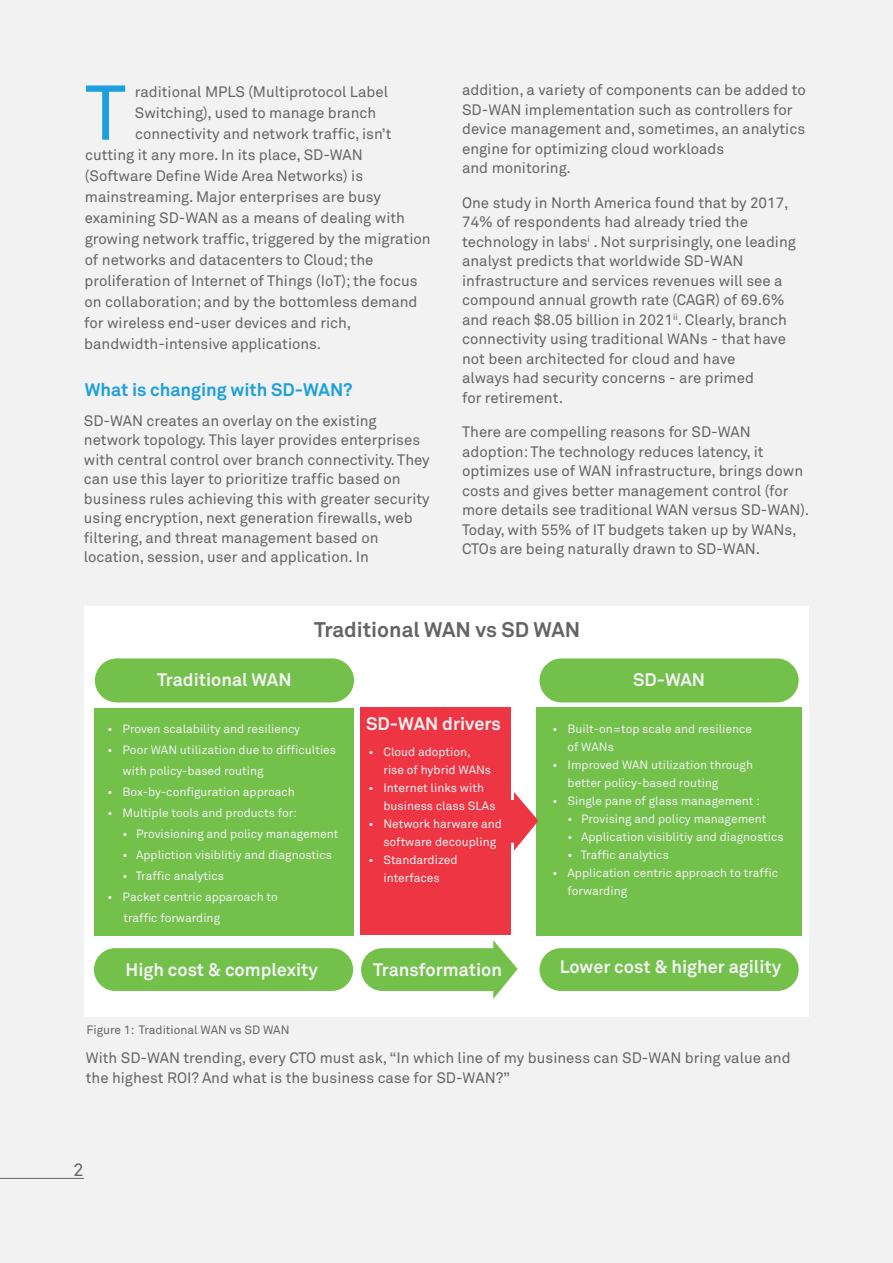
<style>
.page{position:relative;width:893px;height:1263px;background:#f2f2f3}
.page>*{position:absolute;margin:0;border:0;box-sizing:border-box;transform-origin:0 0}
.t1{font:76.5px "Akkurat";color:#1da0db}
.t2{font:700 21px "Wipro Akkurat";color:#646464}
.t3{font:700 18px "Wipro Akkurat";color:#f2f2f3}
.t4{font:700 18px "Wipro Akkurat";color:#1da0db}
.t5{font:18px "Akkurat Mono";color:#646464}
.t6{font:15px/19.5px "Wipro Akkurat";color:#646464}
.t7{font:12px/18px "Wipro Akkurat";color:#f2f2f3}
.t8{font:12px "Wipro Akkurat";color:#646464}
</style>
<div class="page">
<hr style="left:0;top:1178px;width:84px;height:1px;background:#646464">
<div style="left:84px;top:606px;width:725px;height:410px;background:#fff"></div>
<div style="left:95px;top:658px;width:259px;height:44px;background:#73c04b;border-radius:22px"></div>
<div style="left:539px;top:658px;width:260px;height:44px;background:#73c04b;border-radius:22px"></div>
<div style="left:94px;top:948px;width:259px;height:43px;background:#73c04b;border-radius:21px"></div>
<div style="left:539px;top:948px;width:260px;height:43px;background:#73c04b;border-radius:21px"></div>
<div style="left:95px;top:708px;width:259px;height:227px;background:#73c04b"></div>
<div style="left:536px;top:707px;width:266px;height:228px;background:#73c04b"></div>
<div style="left:361px;top:708px;width:150px;height:227px;background:#ed3543"></div>
<div style="left:497px;top:800px;width:26px;height:43px;background:#ed3543;border-radius:6px"></div>
<svg style="left:514px;top:792px;width:24px;height:59px"></svg>
<svg style="left:361px;top:940px;width:157px;height:59px"></svg>
<p class="t6" style="left:135px;top:82px;width:255px">raditional MPLS (Multiprotocol Label</p>
<p class="t6" style="left:135px;top:103px;width:243px">Switching), used to manage branch</p>
<p class="t6" style="left:135px;top:124px;width:258px">connectivity and network traffic, isn’t</p>
<p class="t6" style="left:85px;top:145px;width:279px">cutting it any more. In its place, SD-WAN</p>
<p class="t6" style="left:85px;top:166px;width:280px">(Software Define Wide Area Networks) is</p>
<p class="t6" style="left:85px;top:187px;width:297px">mainstreaming. Major enterprises are busy</p>
<p class="t6" style="left:85px;top:208px;width:322px">examining SD-WAN as a means of dealing with</p>
<p class="t6" style="left:85px;top:229px;width:347px">growing network traffic, triggered by the migration</p>
<p class="t6" style="left:85px;top:250px;width:290px">of networks and datacenters to Cloud; the</p>
<p class="t6" style="left:85px;top:271px;width:334px">proliferation of Internet of Things (IoT); the focus</p>
<p class="t6" style="left:85px;top:292px;width:335px">on collaboration; and by the bottomless demand</p>
<p class="t6" style="left:84px;top:313px;width:268px">for wireless end-user devices and rich,</p>
<p class="t6" style="left:84px;top:334px;width:238px">bandwidth-intensive applications.</p>
<h1 class="t1" style="left:85px;top:68px;width:43px">T</h1>
<p class="t4" style="left:85px;top:378px;width:270px">What is changing with SD-WAN?</p>
<p class="t6" style="left:84px;top:411px;width:347px">SD-WAN creates an overlay on the existing network topology. This layer provides enterprises with central control over branch connectivity. They can use this layer to prioritize traffic based on business rules achieving this with greater security using encryption, next generation firewalls, web filtering, and threat management based on location, session, user and application. In</p>
<p class="t6" style="left:462px;top:80px;width:345px">addition, a variety of components can be added to SD-WAN implementation such as controllers for device management and, sometimes, an analytics engine for optimizing cloud workloads<br>and monitoring.</p>
<p class="t6" style="left:462px;top:193px;width:335px">One study in North America found that by 2017, 74% of respondents had already tried the technology in labs<sup>i</sup> . Not surprisingly, one leading analyst predicts that worldwide SD-WAN infrastructure and services revenues will see a compound annual growth rate (CAGR) of 69.6% and reach $8.05 billion in 2021<sup>ii</sup>. Clearly, branch connectivity using traditional WANs - that have not been architected for cloud and have<br>always had security concerns - are primed<br>for retirement.</p>
<p class="t6" style="left:462px;top:422px;width:348px">There are compelling reasons for SD-WAN adoption: The technology reduces latency, it optimizes use of WAN infrastructure, brings down costs and gives better management control (for more details see traditional WAN versus SD-WAN).<br>Today, with 55% of IT budgets taken up by WANs, CTOs are being naturally drawn to SD-WAN.</p>
<h2 class="t2" style="left:314px;top:616px;width:268px">Traditional WAN vs SD WAN</h2>
<p class="t3" style="left:157px;top:668px;width:136px">Traditional WAN</p>
<p class="t3" style="left:633px;top:668px;width:74px">SD-WAN</p>
<p class="t7" style="left:108px;top:720px;width:194px">• Proven scalability and resiliency</p>
<p class="t7" style="left:123px;top:739px;width:215px;line-height:21px;text-indent:-15px">• Poor WAN utilization due to difficulties with policy-based routing</p>
<p class="t7" style="left:108px;top:783px;width:189px">• Box-by-configuration approach</p>
<p class="t7" style="left:108px;top:804px;width:191px">• Multiple tools and products for:</p>
<p class="t7" style="left:123px;top:825px;width:217px">• Provisioning and policy management</p>
<p class="t7" style="left:123px;top:846px;width:211px">• Appliction visiblitiy and diagnostics</p>
<p class="t7" style="left:123px;top:867px;width:103px">• Traffic analytics</p>
<p class="t7" style="left:123px;top:886px;width:156px;line-height:21px;text-indent:-16px">• Packet centric apparoach to traffic forwarding</p>
<p class="t3" style="left:366px;top:712px;width:136px">SD-WAN drivers</p>
<p class="t7" style="left:383px;top:743px;width:109px;text-indent:-15px">• Cloud adoption, rise of hybrid WANs</p>
<p class="t7" style="left:383px;top:779px;width:114px;text-indent:-15px">• Internet links with business class SLAs</p>
<p class="t7" style="left:383px;top:815px;width:120px;text-indent:-15px">• Network harware and software decoupling</p>
<p class="t7" style="left:368px;top:851px;width:91px;text-align:center">• Standardized interfaces</p>
<p class="t7" style="left:567px;top:720px;width:186px;text-indent:-15px">• Built-on=top scale and resilience of WANs</p>
<p class="t7" style="left:567px;top:756px;width:187px;text-indent:-15px">• Improved WAN utilization through better policy-based routing</p>
<p class="t7" style="left:552px;top:792px;width:209px">• Single pane of glass management :</p>
<p class="t7" style="left:567px;top:810px;width:200px">• Provising and policy management</p>
<p class="t7" style="left:567px;top:828px;width:218px">• Application visiblitiy and diagnostics</p>
<p class="t7" style="left:567px;top:846px;width:103px">• Traffic analytics</p>
<p class="t7" style="left:567px;top:864px;width:212px;text-indent:-15px">• Application centric approach to traffic forwarding</p>
<p class="t3" style="left:126px;top:958px;width:194px">High cost &amp; complexity</p>
<p class="t3" style="left:560px;top:956px;width:223px">Lower cost &amp; higher agility</p>
<p class="t3" style="left:373px;top:959px;width:130px">Transformation</p>
<p class="t8" style="left:86px;top:1022px;width:205px">Figure 1: Traditional WAN vs SD WAN</p>
<p class="t6" style="left:86px;top:1048px;width:706px">With SD-WAN trending, every CTO must ask, “In which line of my business can SD-WAN bring value and the highest ROI? And what is the business case for SD-WAN?”</p>
<p class="t5" style="left:73px;top:1159px;width:13px">2</p>
</div>
